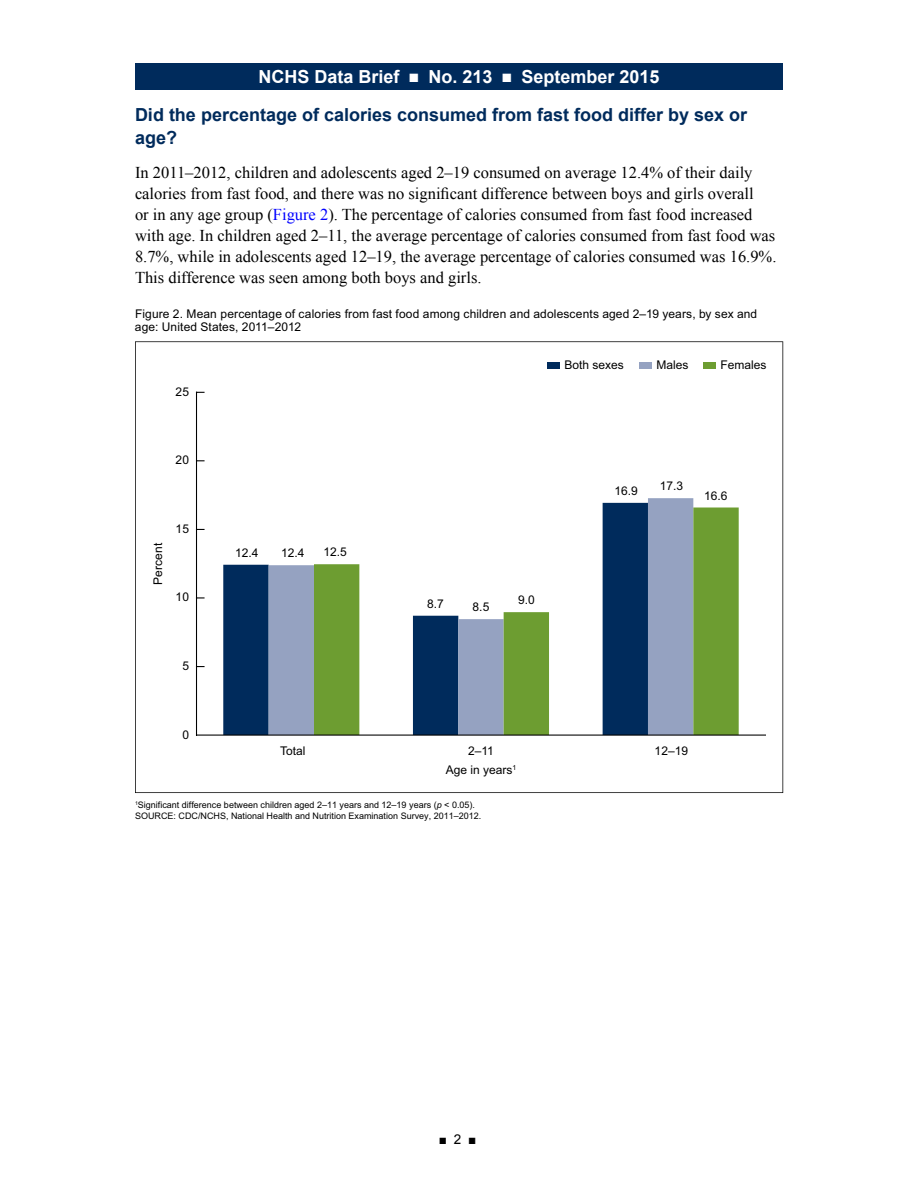
<style>
.page{position:relative;width:918px;height:1188px;background:#fff}
.page>*{position:absolute;margin:0;border:0;box-sizing:border-box;transform-origin:0 0}
.t1{font:700 18px/22.5px "Arial";color:#002b5c}
.t2{font:700 18px "Arial";color:#fff}
.t3{font:16.5px/21px "Times New Roman";color:#000}
.t4{font:13.5px "Arial";color:#000}
.t5{font:12px/13.5px "Arial";letter-spacing:.01em;color:#000}
.t6{font:12px "Arial";color:#010101}
.t7{font:9px/10.8px "Arial";color:#000}
.s1{color:#00f}
.s2{font-style:italic}
</style>
<div class="page">
<div style="left:135px;top:63px;width:648px;height:27px;background:#002b5c"></div>
<svg style="left:135px;top:341px;width:648px;height:452px"></svg>
<div style="left:639px;top:362px;width:13px;height:7px;background:#95a2c1"></div>
<div style="left:547px;top:362px;width:13px;height:7px;background:#002b5c"></div>
<div style="left:703px;top:362px;width:13px;height:7px;background:#6d9d31"></div>
<svg style="left:223px;top:503px;width:46px;height:232px;fill:#002b5c"></svg>
<svg style="left:269px;top:498px;width:424px;height:237px;fill:#95a2c1"></svg>
<svg style="left:314px;top:508px;width:425px;height:227px"></svg>
<hr style="left:196px;top:392px;width:1px;height:343px;background:#000">
<hr style="left:197px;top:735px;width:568px;height:1px;background:#000">
<p class="t2" style="left:259px;top:65px;width:402px">NCHS Data Brief ■ No. 213 ■ September 2015</p>
<p class="t1" style="left:135px;top:104px;width:614px">Did the percentage of calories consumed from fast food differ by sex or age?</p>
<p class="t3" style="left:135px;top:162px;width:643px">In 2011–2012, children and adolescents aged 2–19 consumed on average 12.4% of their daily calories from fast food, and there was no significant difference between boys and girls overall<br>or in any age group (<span class="s1">Figure 2</span>). The percentage of calories consumed from fast food increased with age. In children aged 2–11, the average percentage of calories consumed from fast food was 8.7%, while in adolescents aged 12–19, the average percentage of calories consumed was 16.9%.<br>This difference was seen among both boys and girls.</p>
<p class="t5" style="left:135px;top:307px;width:624px">Figure 2. Mean percentage of calories from fast food among children and adolescents aged 2–19 years, by sex and age: United States, 2011–2012</p>
<p class="t5" style="left:176px;top:385px;width:15px">25</p>
<p class="t5" style="left:176px;top:454px;width:15px">20</p>
<p class="t6" style="left:150px;top:585px;width:43px;rotate:-90deg">Percent</p>
<p class="t5" style="left:176px;top:522px;width:15px">15</p>
<p class="t5" style="left:176px;top:591px;width:15px">10</p>
<p class="t5" style="left:182px;top:659px;width:8px">5</p>
<p class="t5" style="left:182px;top:728px;width:8px">0</p>
<p class="t5" style="left:235px;top:546px;width:25px">12.4</p>
<p class="t5" style="left:281px;top:546px;width:25px">12.4</p>
<p class="t5" style="left:323px;top:546px;width:25px">12.5</p>
<p class="t5" style="left:564px;top:358px;width:61px">Both sexes</p>
<p class="t5" style="left:656px;top:358px;width:34px">Males</p>
<p class="t5" style="left:720px;top:358px;width:48px">Females</p>
<p class="t5" style="left:427px;top:597px;width:18px">8.7</p>
<p class="t5" style="left:473px;top:600px;width:18px">8.5</p>
<p class="t5" style="left:518px;top:593px;width:18px">9.0</p>
<p class="t5" style="left:614px;top:484px;width:25px">16.9</p>
<p class="t5" style="left:660px;top:480px;width:25px">17.3</p>
<p class="t5" style="left:704px;top:489px;width:25px">16.6</p>
<p class="t5" style="left:280px;top:744px;width:27px">Total</p>
<p class="t5" style="left:468px;top:744px;width:27px">2–11</p>
<p class="t5" style="left:655px;top:744px;width:35px">12–19</p>
<p class="t6" style="left:446px;top:761px;width:72px">Age in years<sup>1</sup></p>
<p class="t7" style="left:135px;top:799px;width:348px"><sup>1</sup>Significant difference between children aged 2–11 years and 12–19 years (<span class="s2">p</span> &lt; 0.05).<br>SOURCE: CDC/NCHS, National Health and Nutrition Examination Survey, 2011–2012.</p>
<p class="t4" style="left:439px;top:1130px;width:39px">■ 2 ■</p>
</div>
